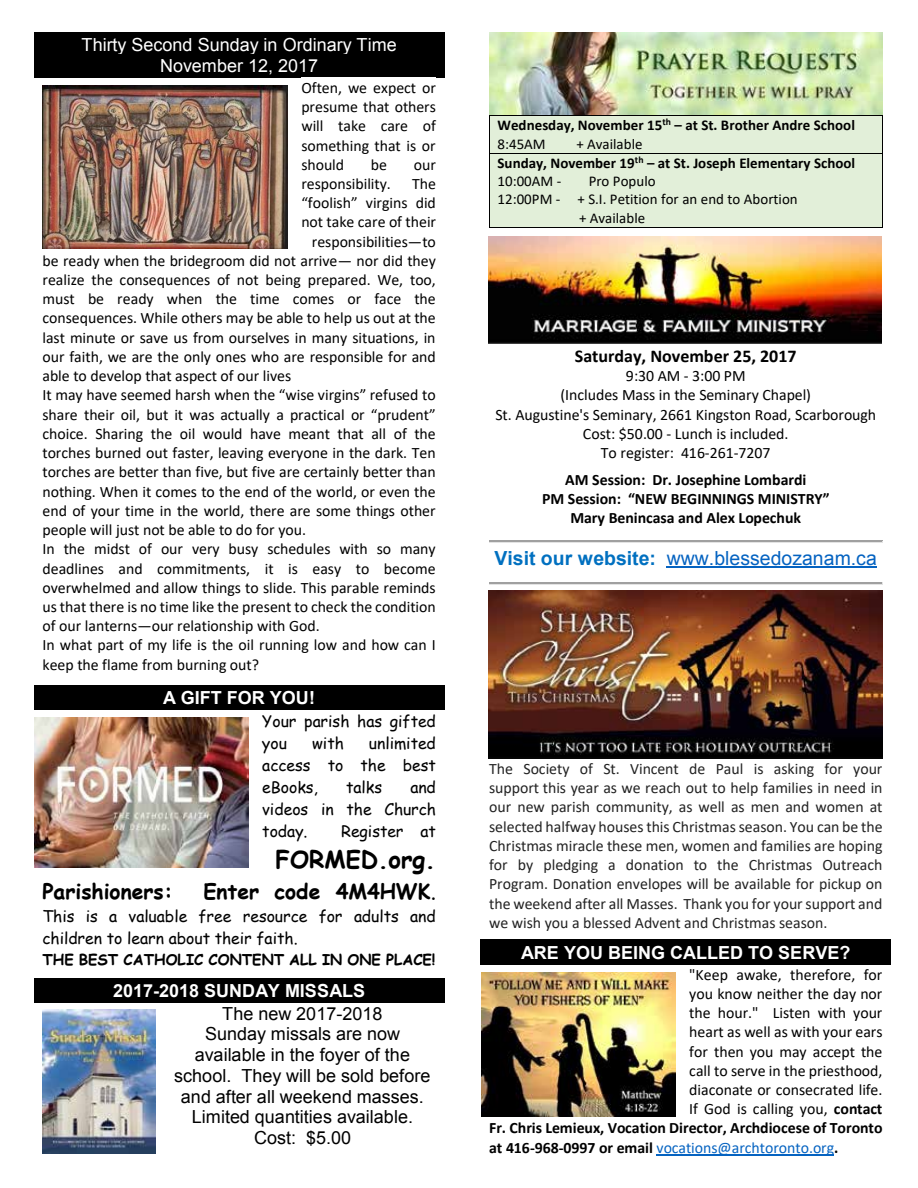
<style>
.page{position:relative;width:918px;height:1188px;background:#fff}
.page>*{position:absolute;margin:0;border:0;box-sizing:border-box;transform-origin:0 0}
.t1{font:700 24px "Comic Sans MS";color:#000}
.t2{font:700 21px "Comic Sans MS";color:#000}
.t3{font:19.5px "Arial";color:#0563c1}
.t4{font:18px/20.7px "Arial";color:#000;text-align:center}
.t5{font:700 18px "Arial";color:#fff}
.t6{font:18px/20.7px "Arial";color:#fff;text-align:center}
.t7{font:700 18px "Calibri";color:#000}
.t8{font:15.9px/19.2px "Calibri";color:#000;text-align:justify}
.t9{font:15.9px/19.2px "Calibri";color:#222;text-align:justify}
.t10{font:15.9px/21.9px "Comic Sans MS";color:#000}
.t11{font:700 15.9px/19.2px "Calibri";color:#000;text-align:center}
.t12{font:15.9px "Calibri";color:#0563c1}
.t13{font:700 15px/18.6px "Calibri";color:#000}
.t14{font:15px "Calibri";color:#000}
.t15{font:700 15px "Comic Sans MS";color:#000}
.s1{font-weight:400}
.s2{font-weight:700;color:#0070c0}
.s3{font-weight:700}
.s4{font-weight:700;color:#000}
</style>
<div class="page">
<div style="left:34px;top:33px;width:410px;height:22px;background:#000"></div>
<hr style="left:34px;top:32px;width:410px;height:1px;background:#000">
<div style="left:34px;top:55px;width:410px;height:22px;background:#000"></div>
<hr style="left:34px;top:77px;width:410px;height:1px;background:#000">
<svg style="left:444px;top:32px;width:1px;height:46px"></svg>
<div style="left:34px;top:686px;width:410px;height:23px;background:#000"></div>
<hr style="left:34px;top:685px;width:410px;height:1px;background:#000">
<hr style="left:34px;top:709px;width:410px;height:1px;background:#000">
<svg style="left:444px;top:685px;width:1px;height:25px"></svg>
<div style="left:34px;top:978px;width:410px;height:24px;background:#000"></div>
<hr style="left:34px;top:1002px;width:410px;height:1px;background:#000">
<svg style="left:444px;top:978px;width:1px;height:25px"></svg>
<div style="left:490px;top:116px;width:392px;height:37px;background:#e2efd9"></div>
<hr style="left:490px;top:115px;width:392px;height:1px;background:#000">
<hr style="left:489px;top:116px;width:1px;height:37px;background:#000">
<hr style="left:882px;top:116px;width:1px;height:37px;background:#000">
<div style="left:490px;top:153px;width:392px;height:74px;background:#e2efd9"></div>
<hr style="left:490px;top:153px;width:392px;height:1px;background:#000">
<hr style="left:489px;top:153px;width:1px;height:74px;background:#000">
<hr style="left:490px;top:227px;width:392px;height:1px;background:#000">
<hr style="left:882px;top:153px;width:1px;height:74px;background:#000">
<hr style="left:489px;top:541px;width:393px;height:2px;background:#a0a0a0">
<hr style="left:489px;top:543px;width:393px;height:1px;background:#e3e3e3">
<hr style="left:667px;top:567px;width:210px;height:1px;background:#0563c1">
<hr style="left:489px;top:582px;width:393px;height:2px;background:#a0a0a0">
<hr style="left:489px;top:584px;width:393px;height:1px;background:#e3e3e3">
<div style="left:481px;top:940px;width:410px;height:24px;background:#000"></div>
<hr style="left:481px;top:964px;width:410px;height:1px;background:#000">
<svg style="left:480px;top:940px;width:1px;height:25px"></svg>
<hr style="left:657px;top:1155px;width:177px;height:1px;background:#0563c1">
<img style="left:489px;top:32px;width:393px;height:83px">
<img style="left:34px;top:717px;width:215px;height:150px">
<img style="left:43px;top:85px;width:245px;height:164px">
<img style="left:43px;top:1009px;width:113px;height:144px">
<img style="left:489px;top:590px;width:393px;height:168px">
<img style="left:482px;top:973px;width:194px;height:143px">
<img style="left:489px;top:236px;width:393px;height:108px">
<p class="t6" style="left:82px;top:34px;width:317px">Thirty Second Sunday in Ordinary Time<br>November 12, 2017</p>
<p class="t8" style="left:301px;top:77px;width:136px">Often, we expect or presume that others will take care of something that is or should</p>
<p class="t8" style="left:371px;top:154px;width:18px">be</p>
<p class="t8" style="left:414px;top:154px;width:24px">our</p>
<p class="t8" style="left:301px;top:174px;width:91px">responsibility.</p>
<p class="t8" style="left:412px;top:174px;width:25px">The</p>
<p class="t8" style="left:301px;top:193px;width:136px">“foolish” virgins did</p>
<p class="t8" style="left:301px;top:212px;width:136px">not take care of their</p>
<p class="t8" style="left:312px;top:231px;width:126px">responsibilities—to</p>
<p class="t8" style="left:42px;top:251px;width:395px">be ready when the bridegroom did not arrive— nor did they</p>
<p class="t8" style="left:42px;top:270px;width:395px">realize the consequences of not being prepared. We, too,</p>
<p class="t8" style="left:42px;top:289px;width:395px">must be ready when the time comes or face the</p>
<p class="t8" style="left:42px;top:308px;width:395px">consequences. While others may be able to help us out at the</p>
<p class="t8" style="left:42px;top:328px;width:395px">last minute or save us from ourselves in many situations, in</p>
<p class="t8" style="left:42px;top:347px;width:395px">our faith, we are the only ones who are responsible for and</p>
<p class="t8" style="left:42px;top:366px;width:250px">able to develop that aspect of our lives</p>
<p class="t8" style="left:42px;top:385px;width:395px">It may have seemed harsh when the “wise virgins” refused to</p>
<p class="t8" style="left:42px;top:404px;width:395px">share their oil, but it was actually a practical or “prudent”</p>
<p class="t8" style="left:42px;top:424px;width:395px">choice. Sharing the oil would have meant that all of the</p>
<p class="t8" style="left:42px;top:443px;width:395px">torches burned out faster, leaving everyone in the dark. Ten</p>
<p class="t8" style="left:42px;top:462px;width:395px">torches are better than five, but five are certainly better than</p>
<p class="t8" style="left:42px;top:481px;width:395px">nothing. When it comes to the end of the world, or even the</p>
<p class="t8" style="left:42px;top:500px;width:395px">end of your time in the world, there are some things other</p>
<p class="t8" style="left:42px;top:520px;width:265px">people will just not be able to do for you.</p>
<p class="t8" style="left:42px;top:539px;width:395px">In the midst of our very busy schedules with so many</p>
<p class="t8" style="left:42px;top:558px;width:395px">deadlines and commitments, it is easy to become</p>
<p class="t8" style="left:42px;top:577px;width:395px">overwhelmed and allow things to slide. This parable reminds</p>
<p class="t8" style="left:42px;top:597px;width:395px">us that there is no time like the present to check the condition</p>
<p class="t8" style="left:42px;top:616px;width:279px">of our lanterns—our relationship with God.</p>
<p class="t8" style="left:42px;top:635px;width:395px">In what part of my life is the oil running low and how can I</p>
<p class="t8" style="left:42px;top:654px;width:218px">keep the flame from burning out?</p>
<p class="t5" style="left:163px;top:686px;width:153px">A GIFT FOR YOU!</p>
<p class="t10" style="left:262px;top:710px;width:175px">Your parish has gifted you</p>
<p class="t10" style="left:262px;top:732px;width:175px;text-align:justify;text-indent:107px">unlimited access to the best eBooks,</p>
<p class="t10" style="left:312px;top:732px;width:33px">with</p>
<p class="t10" style="left:346px;top:776px;width:37px">talks</p>
<p class="t10" style="left:262px;top:776px;width:175px;text-align:justify;text-indent:148px">and videos in the Church today.</p>
<p class="t10" style="left:341px;top:820px;width:96px">Register at</p>
<h1 class="t1" style="left:276px;top:842px;width:162px">FORMED.org.</h1>
<h2 class="t2" style="left:42px;top:875px;width:132px">Parishioners:</h2>
<h2 class="t2" style="left:204px;top:875px;width:234px">Enter code 4M4HWK<span class="s1">.</span></h2>
<p class="t10" style="left:42px;top:905px;width:395px">This is a valuable free resource for adults and children to learn about their faith.</p>
<p class="t15" style="left:42px;top:949px;width:394px">THE BEST CATHOLIC CONTENT ALL IN ONE PLACE!</p>
<p class="t5" style="left:113px;top:979px;width:253px">2017-2018 SUNDAY MISSALS</p>
<p class="t4" style="left:174px;top:1003px;width:258px">The new 2017-2018<br>Sunday missals are now available in the foyer of the school. They will be sold before and after all weekend masses.<br>Limited quantities available.<br>Cost: $5.00</p>
<p class="t13" style="left:498px;top:116px;width:359px">Wednesday, November 15<sup>th</sup> – at St. Brother Andre School<br><span class="s1">8:45AM</span></p>
<p class="t13" style="left:498px;top:134px;width:359px;text-indent:79px"><span class="s1">+ Available<br></span>Sunday, November 19<sup>th</sup> – at St. Joseph Elementary School<br><span class="s1">10:00AM -</span></p>
<p class="t14" style="left:589px;top:171px;width:69px">Pro Populo</p>
<p class="t14" style="left:498px;top:189px;width:302px">12:00PM - + S.I. Petition for an end to Abortion</p>
<p class="t14" style="left:579px;top:207px;width:68px">+ Available</p>
<p class="t7" style="left:575px;top:343px;width:223px">Saturday, November 25, 2017</p>
<p class="t8" style="left:495px;top:366px;width:382px;text-align:center">9:30 AM - 3:00 PM<br>(Includes Mass in the Seminary Chapel)<br>St. Augustine's Seminary, 2661 Kingston Road, Scarborough Cost: $50.00 - Lunch is included.<br>To register: 416-261-7207</p>
<p class="t11" style="left:542px;top:470px;width:289px">AM Session: Dr. Josephine Lombardi<br>PM Session: “NEW BEGINNINGS MINISTRY”<br>Mary Benincasa and Alex Lopechuk</p>
<p class="t3" style="left:495px;top:545px;width:384px"><span class="s2">Visit our website:</span> www.blessedozanam.ca</p>
<p class="t9" style="left:489px;top:759px;width:395px">The Society of St. Vincent de Paul is asking for your support this year as we reach out to help families in need in our new parish community, as well as men and women at selected halfway houses this Christmas season. You can be the Christmas miracle these men, women and families are hoping for by pledging a donation to the Christmas Outreach Program. Donation envelopes will be available for pickup on the weekend after all Masses. Thank you for your support and we wish you a blessed Advent and Christmas season.</p>
<p class="t5" style="left:521px;top:940px;width:331px">ARE YOU BEING CALLED TO SERVE?</p>
<p class="t8" style="left:689px;top:964px;width:195px">"Keep awake, therefore, for</p>
<p class="t8" style="left:689px;top:984px;width:195px">you know neither the day nor</p>
<p class="t8" style="left:689px;top:1003px;width:195px">the hour." Listen with your</p>
<p class="t8" style="left:689px;top:1022px;width:195px">heart as well as with your ears</p>
<p class="t8" style="left:689px;top:1041px;width:195px">for then you may accept the</p>
<p class="t8" style="left:689px;top:1060px;width:195px">call to serve in the priesthood,</p>
<p class="t8" style="left:689px;top:1080px;width:195px">diaconate or consecrated life.</p>
<p class="t8" style="left:689px;top:1099px;width:195px">If God is calling you, <span class="s3">contact</span></p>
<p class="t11" style="left:489px;top:1118px;width:395px">Fr. Chris Lemieux, Vocation Director, Archdiocese of Toronto</p>
<p class="t12" style="left:489px;top:1136px;width:351px"><span class="s4">at 416-968-0997 or email</span> vocations@archtoronto.org<span class="s4">.</span></p>
</div>
